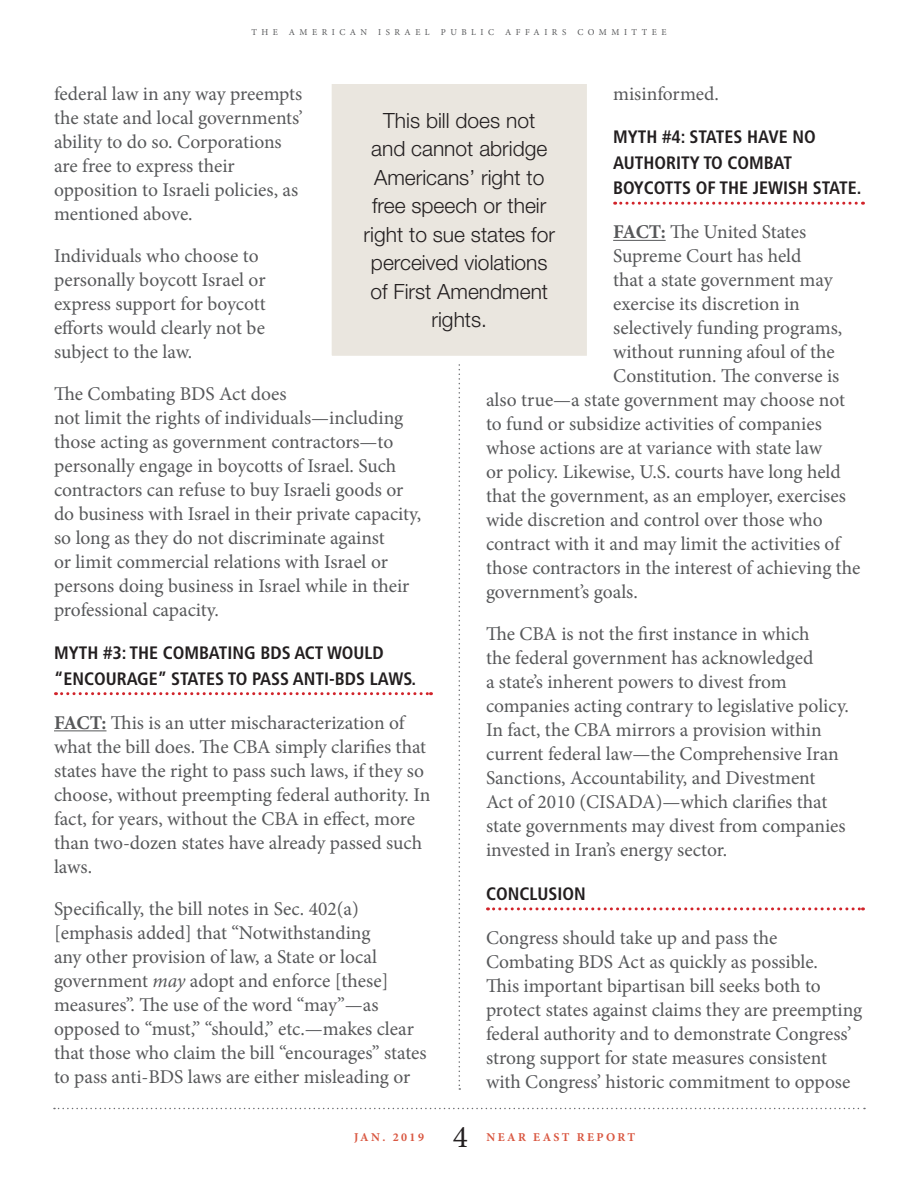
<style>
.page{position:relative;width:918px;height:1188px;background:#fff}
.page>*{position:absolute;margin:0;border:0;box-sizing:border-box;transform-origin:0 0}
.t1{font:31.5px "Minion Pro";color:#231f20}
.Pull-out_quote{font:300 21px/28.5px "Helvetica Neue LT Std";color:#231f20;text-align:center}
.BODY{font:19.5px/24px "Minion Pro";color:#57585a}
.Subtitle{font:700 condensed 18px/25.5px "Frutiger LT Std";color:#231f20}
.t2{font:700 12px "Minion Pro";letter-spacing:.2em;color:#d95842}
.t3{font:9px "Minion Pro";letter-spacing:.5em;color:#57585a}
.s1{font-weight:700}
.s2{font-style:italic}
</style>
<div class="page">
<svg style="left:54px;top:1108px;width:811px;height:1px"></svg>
<svg style="left:459px;top:365px;width:1px;height:725px"></svg>
<svg style="left:56px;top:692px;width:375px;height:3px"></svg>
<hr style="left:54px;top:730px;width:53px;height:1px;background:#57585a">
<svg style="left:615px;top:202px;width:248px;height:3px"></svg>
<hr style="left:613px;top:240px;width:53px;height:1px;background:#57585a">
<svg style="left:488px;top:907px;width:375px;height:3px"></svg>
<div style="left:331px;top:84px;width:256px;height:281px;background:#eae6df"></div>
<p class="t3" style="left:251px;top:26px;width:417px">THE AMERICAN ISRAEL PUBLIC AFFAIRS COMMITTEE</p>
<p class="BODY" style="left:54px;top:82px;width:250px">federal law in any way preempts the state and local governments’ ability to do so. Corporations are free to express their opposition to Israeli policies, as mentioned above.</p>
<p class="BODY" style="left:54px;top:244px;width:213px">Individuals who choose to personally boycott Israel or express support for boycott efforts would clearly not be subject to the law.</p>
<p class="BODY" style="left:54px;top:382px;width:369px">The Combating BDS Act does<br>not limit the rights of individuals—including those acting as government contractors—to personally engage in boycotts of Israel. Such contractors can refuse to buy Israeli goods or do business with Israel in their private capacity, so long as they do not discriminate against<br>or limit commercial relations with Israel or persons doing business in Israel while in their professional capacity.</p>
<p class="Subtitle" style="left:54px;top:640px;width:364px">MYTH #3: THE COMBATING BDS ACT WOULD “ENCOURAGE” STATES TO PASS ANTI-BDS LAWS.</p>
<p class="BODY" style="left:54px;top:711px;width:378px"><span class="s1">FACT:</span> This is an utter mischaracterization of what the bill does. The CBA simply clarifies that states have the right to pass such laws, if they so choose, without preempting federal authority. In fact, for years, without the CBA in effect, more than two-dozen states have already passed such laws.</p>
<p class="BODY" style="left:54px;top:897px;width:374px">Specifically, the bill notes in Sec. 402(a) [emphasis added] that “Notwithstanding<br>any other provision of law, a State or local government <span class="s2">may</span> adopt and enforce [these] measures”. The use of the word “may”—as opposed to “must,” “should,” etc.—makes clear that those who claim the bill “encourages” states to pass anti-BDS laws are either misleading or</p>
<p class="BODY" style="left:613px;top:82px;width:107px">misinformed.</p>
<p class="Subtitle" style="left:613px;top:124px;width:250px">MYTH #4: STATES HAVE NO<br>AUTHORITY TO COMBAT<br>BOYCOTTS OF THE JEWISH STATE.</p>
<p class="BODY" style="left:613px;top:220px;width:195px"><span class="s1">FACT:</span> The United States</p>
<p class="BODY" style="left:613px;top:244px;width:190px">Supreme Court has held</p>
<p class="BODY" style="left:613px;top:268px;width:221px">that a state government may</p>
<p class="BODY" style="left:613px;top:292px;width:188px">exercise its discretion in</p>
<p class="BODY" style="left:613px;top:316px;width:231px">selectively funding programs,</p>
<p class="BODY" style="left:613px;top:340px;width:223px">without running afoul of the</p>
<p class="BODY" style="left:613px;top:364px;width:228px">Constitution. The converse is</p>
<p class="BODY" style="left:486px;top:388px;width:361px">also true—a state government may choose not</p>
<p class="BODY" style="left:486px;top:412px;width:337px">to fund or subsidize activities of companies</p>
<p class="BODY" style="left:486px;top:436px;width:338px">whose actions are at variance with state law</p>
<p class="BODY" style="left:486px;top:460px;width:356px">or policy. Likewise, U.S. courts have long held</p>
<p class="BODY" style="left:486px;top:484px;width:362px">that the government, as an employer, exercises</p>
<p class="BODY" style="left:486px;top:508px;width:338px">wide discretion and control over those who</p>
<p class="BODY" style="left:486px;top:532px;width:356px">contract with it and may limit the activities of</p>
<p class="BODY" style="left:486px;top:556px;width:376px">those contractors in the interest of achieving the</p>
<p class="BODY" style="left:486px;top:580px;width:153px">government’s goals.</p>
<p class="BODY" style="left:486px;top:622px;width:365px">The CBA is not the first instance in which<br>the federal government has acknowledged<br>a state’s inherent powers to divest from companies acting contrary to legislative policy.<br>In fact, the CBA mirrors a provision within current federal law—the Comprehensive Iran Sanctions, Accountability, and Divestment<br>Act of 2010 (CISADA)—which clarifies that state governments may divest from companies invested in Iran’s energy sector.</p>
<p class="Subtitle" style="left:486px;top:881px;width:101px">CONCLUSION</p>
<p class="BODY" style="left:486px;top:926px;width:378px">Congress should take up and pass the Combating BDS Act as quickly as possible.<br>This important bipartisan bill seeks both to protect states against claims they are preempting federal authority and to demonstrate Congress’ strong support for state measures consistent with Congress’ historic commitment to oppose</p>
<p class="Pull-out_quote" style="left:364px;top:105px;width:193px">This bill does not and cannot abridge<br>Americans’ right to free speech or their right to sue states for perceived violations of First Amendment rights.</p>
<h1 class="t1" style="left:453px;top:1116px;width:17px">4</h1>
<p class="t2" style="left:354px;top:1129px;width:72px">JAN. 2019</p>
<p class="t2" style="left:486px;top:1129px;width:150px">NEAR EAST REPORT</p>
</div>
